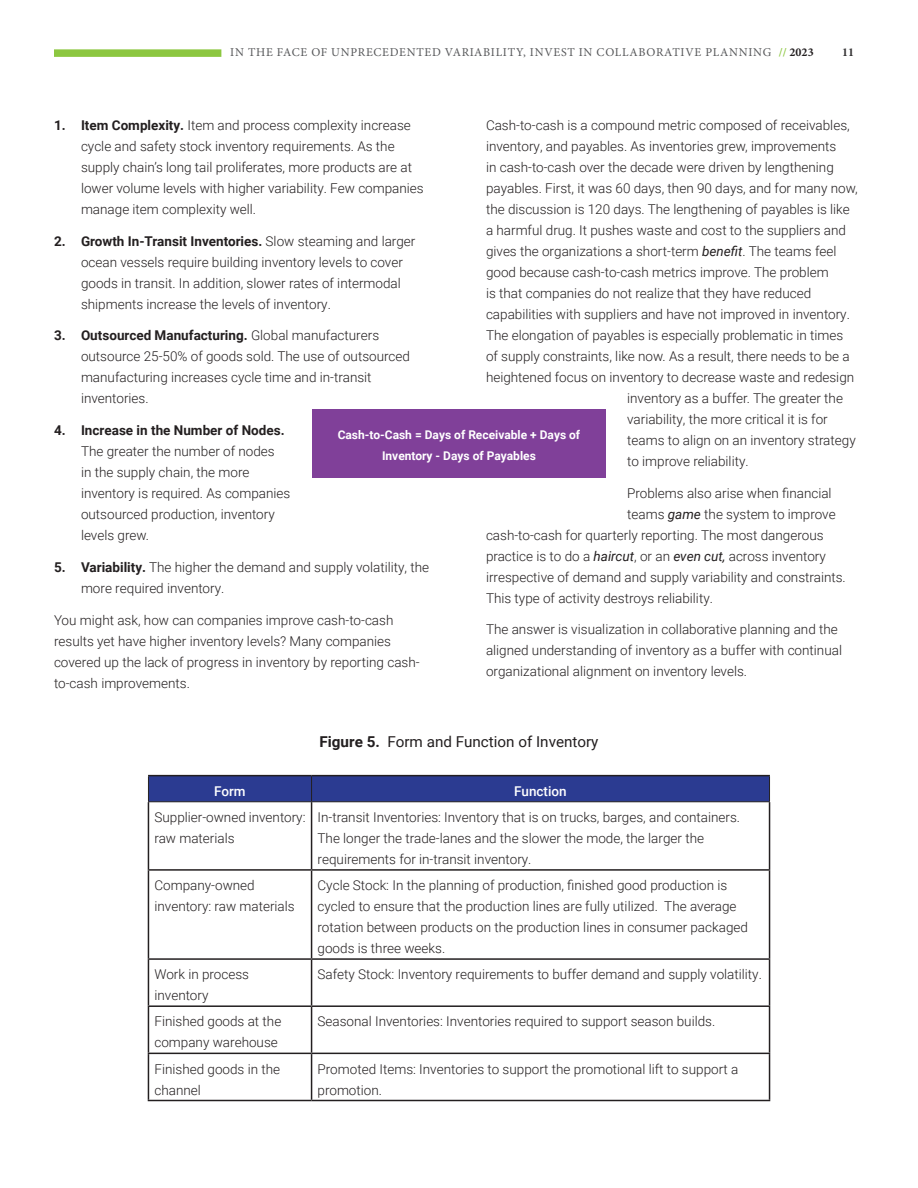
<style>
.page{position:relative;width:918px;height:1188px;background:#fff}
.page>*{position:absolute;margin:0;border:0;box-sizing:border-box;transform-origin:0 0}
.t1{font:15px "Roboto";color:#231f20}
.Body_Text__align_cen{font:300 13.5px/21px "Roboto";color:#231f20}
.Body_Text__align_lef{font:300 13.5px/21px "Roboto";color:#231f20}
.Body_Text__align_cen-2{font:500 13.5px "Roboto";color:#fff}
.t2{font:12px "Minion Pro";letter-spacing:.06em;color:#57585a}
.Blue_Call_Out_Text{font:700 12px/21px "Roboto";color:#fff;text-align:center}
.t3{font:700 12px "Minion Pro";color:#312f30}
.s1{font-weight:700;color:#8cc740}
.s2{font-weight:700;color:#231f20}
.s3{font-weight:400;font-style:italic}
.s4{font-weight:700}
</style>
<div class="page">
<div style="left:54px;top:49px;width:167px;height:8px;background:#8cc740"></div>
<div style="left:312px;top:409px;width:294px;height:68px;background:#804099"></div>
<hr style="left:148px;top:802px;width:1px;height:67px;background:#231f20">
<hr style="left:311px;top:802px;width:1px;height:67px;background:#231f20">
<hr style="left:769px;top:802px;width:1px;height:67px;background:#231f20">
<hr style="left:148px;top:869px;width:164px;height:2px;background:#231f20">
<hr style="left:148px;top:871px;width:1px;height:87px;background:#231f20">
<hr style="left:312px;top:869px;width:458px;height:2px;background:#231f20">
<hr style="left:311px;top:871px;width:1px;height:87px;background:#231f20">
<hr style="left:769px;top:871px;width:1px;height:87px;background:#231f20">
<hr style="left:148px;top:958px;width:164px;height:2px;background:#231f20">
<hr style="left:148px;top:960px;width:1px;height:45px;background:#231f20">
<hr style="left:312px;top:958px;width:458px;height:2px;background:#231f20">
<hr style="left:311px;top:960px;width:1px;height:45px;background:#231f20">
<hr style="left:769px;top:960px;width:1px;height:45px;background:#231f20">
<hr style="left:148px;top:1005px;width:164px;height:2px;background:#231f20">
<hr style="left:148px;top:1007px;width:1px;height:46px;background:#231f20">
<hr style="left:312px;top:1005px;width:458px;height:2px;background:#231f20">
<hr style="left:311px;top:1007px;width:1px;height:46px;background:#231f20">
<hr style="left:769px;top:1007px;width:1px;height:46px;background:#231f20">
<hr style="left:148px;top:1053px;width:164px;height:1px;background:#231f20">
<hr style="left:148px;top:1054px;width:1px;height:46px;background:#231f20">
<hr style="left:312px;top:1053px;width:458px;height:1px;background:#231f20">
<hr style="left:311px;top:1054px;width:1px;height:46px;background:#231f20">
<hr style="left:769px;top:1054px;width:1px;height:46px;background:#231f20">
<hr style="left:148px;top:1100px;width:164px;height:1px;background:#231f20">
<hr style="left:312px;top:1100px;width:458px;height:1px;background:#231f20">
<hr style="left:148px;top:775px;width:164px;height:1px;background:#231f20">
<hr style="left:312px;top:775px;width:458px;height:1px;background:#231f20">
<div style="left:148px;top:776px;width:622px;height:25px;background:#2b3b91"></div>
<hr style="left:148px;top:801px;width:164px;height:1px;background:#231f20">
<hr style="left:312px;top:801px;width:458px;height:1px;background:#231f20">
<p class="t2" style="left:230px;top:45px;width:585px">IN THE FACE OF UNPRECEDENTED VARIABILITY, INVEST IN COLLABORATIVE PLANNING <span class="s1">//</span> <span class="s2">2023</span></p>
<p class="t3" style="left:842px;top:44px;width:13px">11</p>
<p class="Body_Text__align_lef" style="left:486px;top:114px;width:365px">Cash-to-cash is a compound metric composed of receivables,</p>
<p class="Body_Text__align_lef" style="left:486px;top:135px;width:352px">inventory, and payables. As inventories grew, improvements</p>
<p class="Body_Text__align_lef" style="left:486px;top:156px;width:349px">in cash-to-cash over the decade were driven by lengthening</p>
<p class="Body_Text__align_lef" style="left:486px;top:177px;width:373px">payables. First, it was 60 days, then 90 days, and for many now,</p>
<p class="Body_Text__align_lef" style="left:486px;top:198px;width:365px">the discussion is 120 days. The lengthening of payables is like</p>
<p class="Body_Text__align_lef" style="left:486px;top:219px;width:362px">a harmful drug. It pushes waste and cost to the suppliers and</p>
<p class="Body_Text__align_lef" style="left:486px;top:240px;width:352px">gives the organizations a short-term <span class="s3">benefit</span>. The teams feel</p>
<p class="Body_Text__align_lef" style="left:486px;top:261px;width:344px">good because cash-to-cash metrics improve. The problem</p>
<p class="Body_Text__align_lef" style="left:486px;top:282px;width:327px">is that companies do not realize that they have reduced</p>
<p class="Body_Text__align_lef" style="left:486px;top:303px;width:365px">capabilities with suppliers and have not improved in inventory.</p>
<p class="Body_Text__align_lef" style="left:486px;top:324px;width:359px">The elongation of payables is especially problematic in times</p>
<p class="Body_Text__align_lef" style="left:486px;top:345px;width:365px">of supply constraints, like now. As a result, there needs to be a</p>
<p class="Body_Text__align_lef" style="left:486px;top:366px;width:370px">heightened focus on inventory to decrease waste and redesign</p>
<p class="Body_Text__align_lef" style="left:627px;top:387px;width:217px">inventory as a buffer. The greater the</p>
<p class="Body_Text__align_lef" style="left:627px;top:408px;width:202px">variability, the more critical it is for</p>
<p class="Body_Text__align_lef" style="left:627px;top:429px;width:230px">teams to align on an inventory strategy</p>
<p class="Body_Text__align_lef" style="left:627px;top:450px;width:123px">to improve reliability.</p>
<p class="Body_Text__align_lef" style="left:627px;top:482px;width:206px">Problems also arise when financial</p>
<p class="Body_Text__align_lef" style="left:627px;top:503px;width:210px">teams <span class="s3">game</span> the system to improve</p>
<p class="Body_Text__align_lef" style="left:486px;top:524px;width:339px">cash-to-cash for quarterly reporting. The most dangerous</p>
<p class="Body_Text__align_lef" style="left:486px;top:545px;width:341px">practice is to do a <span class="s3">haircut</span>, or an <span class="s3">even cut,</span> across inventory</p>
<p class="Body_Text__align_lef" style="left:486px;top:566px;width:361px">irrespective of demand and supply variability and constraints.</p>
<p class="Body_Text__align_lef" style="left:486px;top:587px;width:228px">This type of activity destroys reliability.</p>
<p class="Body_Text__align_lef" style="left:486px;top:619px;width:358px">The answer is visualization in collaborative planning and the aligned understanding of inventory as a buffer with continual organizational alignment on inventory levels.</p>
<p class="Body_Text__align_cen" style="left:81px;top:114px;width:344px;text-indent:-27px"><span class="s4">1. Item Complexity.</span> Item and process complexity increase cycle and safety stock inventory requirements. As the supply chain’s long tail proliferates, more products are at lower volume levels with higher variability. Few companies manage item complexity well.</p>
<p class="Body_Text__align_cen" style="left:81px;top:230px;width:336px;text-indent:-27px"><span class="s4">2. Growth In-Transit Inventories.</span> Slow steaming and larger ocean vessels require building inventory levels to cover goods in transit. In addition, slower rates of intermodal shipments increase the levels of inventory.</p>
<p class="Body_Text__align_cen" style="left:81px;top:325px;width:331px;text-indent:-27px"><span class="s4">3. Outsourced Manufacturing.</span> Global manufacturers outsource 25-50% of goods sold. The use of outsourced manufacturing increases cycle time and in-transit inventories.</p>
<p class="Body_Text__align_cen" style="left:81px;top:419px;width:211px;text-indent:-27px"><span class="s4">4. Increase in the Number of Nodes.<br></span>The greater the number of nodes<br>in the supply chain, the more inventory is required. As companies outsourced production, inventory levels grew.</p>
<p class="Body_Text__align_cen" style="left:81px;top:556px;width:350px;text-indent:-27px"><span class="s4">5. Variability.</span> The higher the demand and supply volatility, the more required inventory.</p>
<p class="Body_Text__align_lef" style="left:54px;top:609px;width:367px">You might ask, how can companies improve cash-to-cash results yet have higher inventory levels? Many companies covered up the lack of progress in inventory by reporting cash&shy;to-cash improvements.</p>
<p class="Blue_Call_Out_Text" style="left:338px;top:424px;width:244px">Cash-to-Cash = Days of Receivable + Days of<br>Inventory - Days of Payables</p>
<p class="t1" style="left:320px;top:731px;width:280px"><span class="s4">Figure 5.</span> Form and Function of Inventory</p>
<p class="Body_Text__align_cen-2" style="left:214px;top:782px;width:33px">Form</p>
<p class="Body_Text__align_cen-2" style="left:514px;top:782px;width:54px">Function</p>
<p class="Body_Text__align_cen" style="left:154px;top:806px;width:153px">Supplier-owned inventory: raw materials</p>
<p class="Body_Text__align_cen" style="left:318px;top:806px;width:424px">In-transit Inventories: Inventory that is on trucks, barges, and containers.<br>The longer the trade-lanes and the slower the mode, the larger the requirements for in-transit inventory.</p>
<p class="Body_Text__align_cen" style="left:154px;top:874px;width:142px">Company-owned inventory: raw materials</p>
<p class="Body_Text__align_cen" style="left:318px;top:874px;width:432px">Cycle Stock: In the planning of production, finished good production is cycled to ensure that the production lines are fully utilized. The average rotation between products on the production lines in consumer packaged goods is three weeks.</p>
<p class="Body_Text__align_cen" style="left:154px;top:963px;width:96px">Work in process inventory</p>
<p class="Body_Text__align_cen" style="left:318px;top:963px;width:446px">Safety Stock: Inventory requirements to buffer demand and supply volatility.</p>
<p class="Body_Text__align_cen" style="left:154px;top:1011px;width:128px">Finished goods at the company warehouse</p>
<p class="Body_Text__align_cen" style="left:318px;top:1011px;width:399px">Seasonal Inventories: Inventories required to support season builds.</p>
<p class="Body_Text__align_cen" style="left:154px;top:1058px;width:127px">Finished goods in the channel</p>
<p class="Body_Text__align_cen" style="left:318px;top:1058px;width:422px">Promoted Items: Inventories to support the promotional lift to support a promotion.</p>
</div>
